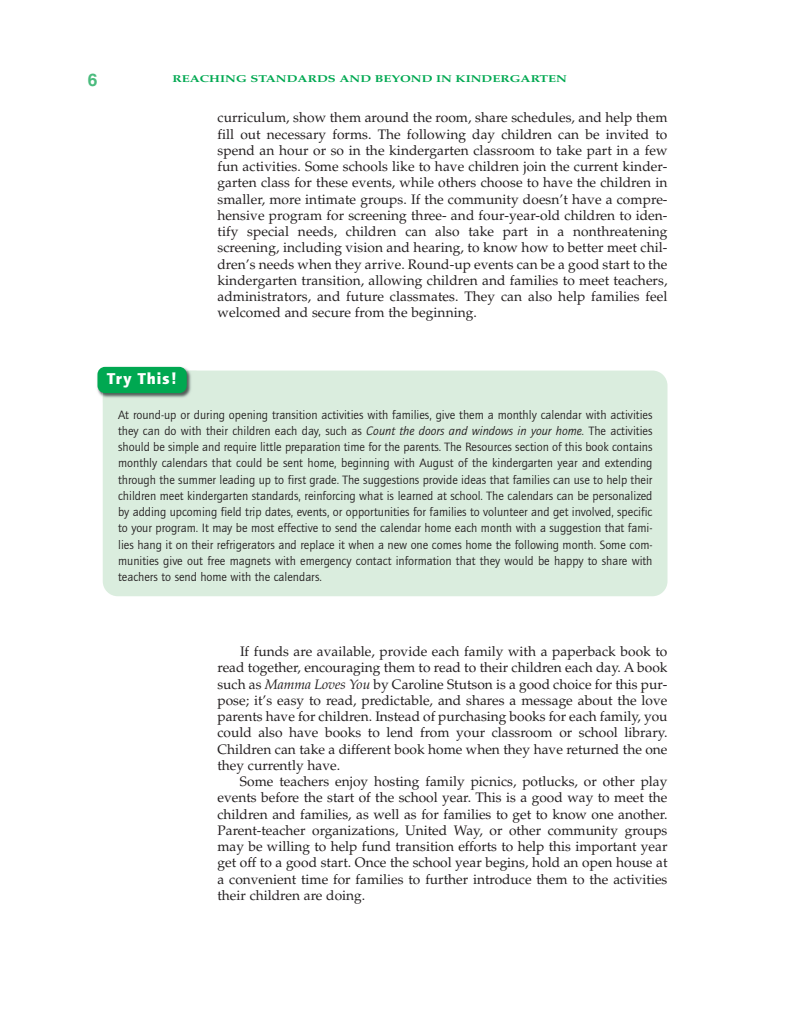
<style>
.page{position:relative;width:810px;height:1035px;background:#fff}
.page>*{position:absolute;margin:0;border:0;box-sizing:border-box;transform-origin:0 0}
.t1{font:700 17.5px "Helvetica";color:#4abb7d}
.t2{font:900 16.25px "Quay Sans EF";letter-spacing:.06em;color:#fff}
.t3{font:13.75px/16.2px "Palatino";color:#231f20;text-align:justify}
.t4{font:12.5px/16.2px "Quay Sans EF";color:#231f20;text-align:justify}
.t5{font:700 10px "Palatino";color:#00a851;scale:1.3 1}
.s1{font-style:italic}
</style>
<div class="page">
<div style="left:103px;top:371px;width:565px;height:225px;background:#daedde;border-radius:15px"></div>
<img style="left:97px;top:366px;width:100px;height:37px">
<img style="left:103px;top:371px;width:94px;height:32px">
<div style="left:98px;top:367px;width:89px;height:26px;background:#00a851;border-radius:8px"></div>
<p class="t1" style="left:88px;top:74px;width:11px">6</p>
<p class="t5" style="left:172px;top:75px;width:305px">REACHING STANDARDS AND BEYOND IN KINDERGARTEN</p>
<p class="t3" style="left:218px;top:111px;width:452px">curriculum, show them around the room, share schedules, and help them fill out necessary forms. The following day children can be invited to spend an hour or so in the kindergarten classroom to take part in a few fun activities. Some schools like to have children join the current kinder&shy;garten class for these events, while others choose to have the children in smaller, more intimate groups. If the community doesn’t have a compre&shy;hensive program for screening three- and four-year-old children to iden&shy;tify special needs, children can also take part in a nonthreatening screening, including vision and hearing, to know how to better meet chil&shy;dren’s needs when they arrive. Round-up events can be a good start to the kindergarten transition, allowing children and families to meet teachers, administrators, and future classmates. They can also help families feel welcomed and secure from the beginning.</p>
<p class="t2" style="left:107px;top:373px;width:71px">Try This!</p>
<p class="t4" style="left:118px;top:407px;width:536px">At round-up or during opening transition activities with families, give them a monthly calendar with activities they can do with their children each day, such as <span class="s1">Count the doors and windows in your home.</span> The activities should be simple and require little preparation time for the parents. The Resources section of this book contains monthly calendars that could be sent home, beginning with August of the kindergarten year and extending through the summer leading up to first grade. The suggestions provide ideas that families can use to help their children meet kindergarten standards, reinforcing what is learned at school. The calendars can be personalized by adding upcoming field trip dates, events, or opportunities for families to volunteer and get involved, specific to your program. It may be most effective to send the calendar home each month with a suggestion that fami&shy;lies hang it on their refrigerators and replace it when a new one comes home the following month. Some com&shy;munities give out free magnets with emergency contact information that they would be happy to share with teachers to send home with the calendars.</p>
<p class="t3" style="left:240px;top:645px;width:429px">If funds are available, provide each family with a paperback book to</p>
<p class="t3" style="left:218px;top:661px;width:452px">read together, encouraging them to read to their children each day. A book</p>
<p class="t3" style="left:218px;top:677px;width:451px">such as <span class="s1">Mamma Loves You</span> by Caroline Stutson is a good choice for this pur-</p>
<p class="t3" style="left:218px;top:694px;width:452px">pose; it’s easy to read, predictable, and shares a message about the love</p>
<p class="t3" style="left:218px;top:710px;width:452px">parents have for children. Instead of purchasing books for each family, you</p>
<p class="t3" style="left:218px;top:726px;width:451px">could also have books to lend from your classroom or school library.</p>
<p class="t3" style="left:218px;top:742px;width:452px">Children can take a different book home when they have returned the one</p>
<p class="t3" style="left:217px;top:759px;width:124px">they currently have.</p>
<p class="t3" style="left:240px;top:775px;width:429px">Some teachers enjoy hosting family picnics, potlucks, or other play</p>
<p class="t3" style="left:217px;top:791px;width:452px">events before the start of the school year. This is a good way to meet the</p>
<p class="t3" style="left:217px;top:807px;width:452px">children and families, as well as for families to get to know one another.</p>
<p class="t3" style="left:217px;top:824px;width:451px">Parent-teacher organizations, United Way, or other community groups</p>
<p class="t3" style="left:217px;top:840px;width:451px">may be willing to help fund transition efforts to help this important year</p>
<p class="t3" style="left:217px;top:856px;width:451px">get off to a good start. Once the school year begins, hold an open house at</p>
<p class="t3" style="left:217px;top:872px;width:451px">a convenient time for families to further introduce them to the activities</p>
<p class="t3" style="left:217px;top:889px;width:149px">their children are doing.</p>
</div>
